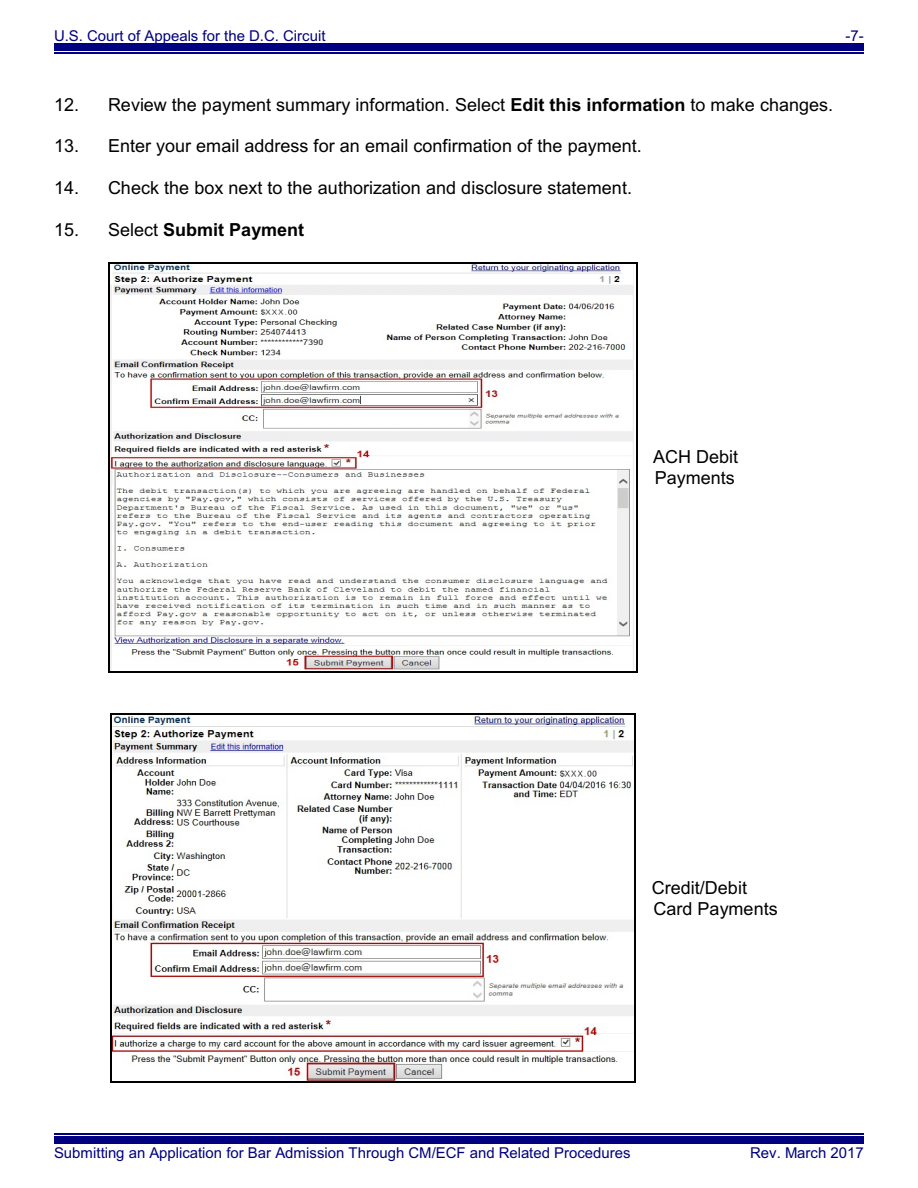
<style>
.page{position:relative;width:918px;height:1188px;background:#fff}
.page>*{position:absolute;margin:0;border:0;box-sizing:border-box;transform-origin:0 0}
.t1{font:18px/21px "Arial";color:#000}
.t2{font:700 18px "Arial";color:#000}
.t3{font:15px "Arial";color:#000080}
.s1{font-weight:700}
.s2{font-weight:400}
</style>
<div class="page">
<div style="left:54px;top:44px;width:810px;height:7px;background:#000080"></div>
<hr style="left:54px;top:53px;width:810px;height:1px;background:#000080">
<img style="left:112px;top:714px;width:523px;height:367px">
<hr style="left:110px;top:713px;width:2px;height:369px;background:#000">
<hr style="left:635px;top:713px;width:1px;height:369px;background:#000">
<hr style="left:110px;top:713px;width:526px;height:1px;background:#000">
<hr style="left:110px;top:1081px;width:526px;height:1px;background:#000">
<img style="left:109px;top:263px;width:527px;height:408px">
<hr style="left:108px;top:262px;width:1px;height:410px;background:#000">
<hr style="left:636px;top:262px;width:1px;height:410px;background:#000">
<hr style="left:108px;top:262px;width:529px;height:1px;background:#000">
<hr style="left:108px;top:671px;width:529px;height:1px;background:#000">
<hr style="left:54px;top:1134px;width:810px;height:1px;background:#000080">
<div style="left:54px;top:1137px;width:810px;height:7px;background:#000080"></div>
<p class="t3" style="left:54px;top:30px;width:273px">U.S. Court of Appeals for the D.C. Circuit</p>
<p class="t3" style="left:846px;top:30px;width:20px">-7-</p>
<p class="t1" style="left:54px;top:95px;width:781px">12. Review the payment summary information. Select <span class="s1">Edit this information</span> to make changes.</p>
<p class="t1" style="left:54px;top:137px;width:589px">13. Enter your email address for an email confirmation of the payment.</p>
<p class="t1" style="left:54px;top:179px;width:580px">14. Check the box next to the authorization and disclosure statement.</p>
<p class="t2" style="left:54px;top:223px;width:252px"><span class="s2">15. Select</span> Submit Payment</p>
<p class="t1" style="left:653px;top:448px;width:87px">ACH Debit<br>Payments</p>
<p class="t1" style="left:652px;top:879px;width:127px">Credit/Debit<br>Card Payments</p>
<p class="t3" style="left:54px;top:1147px;width:578px">Submitting an Application for Bar Admission Through CM/ECF and Related Procedures</p>
<p class="t3" style="left:750px;top:1147px;width:115px">Rev. March 2017</p>
</div>
